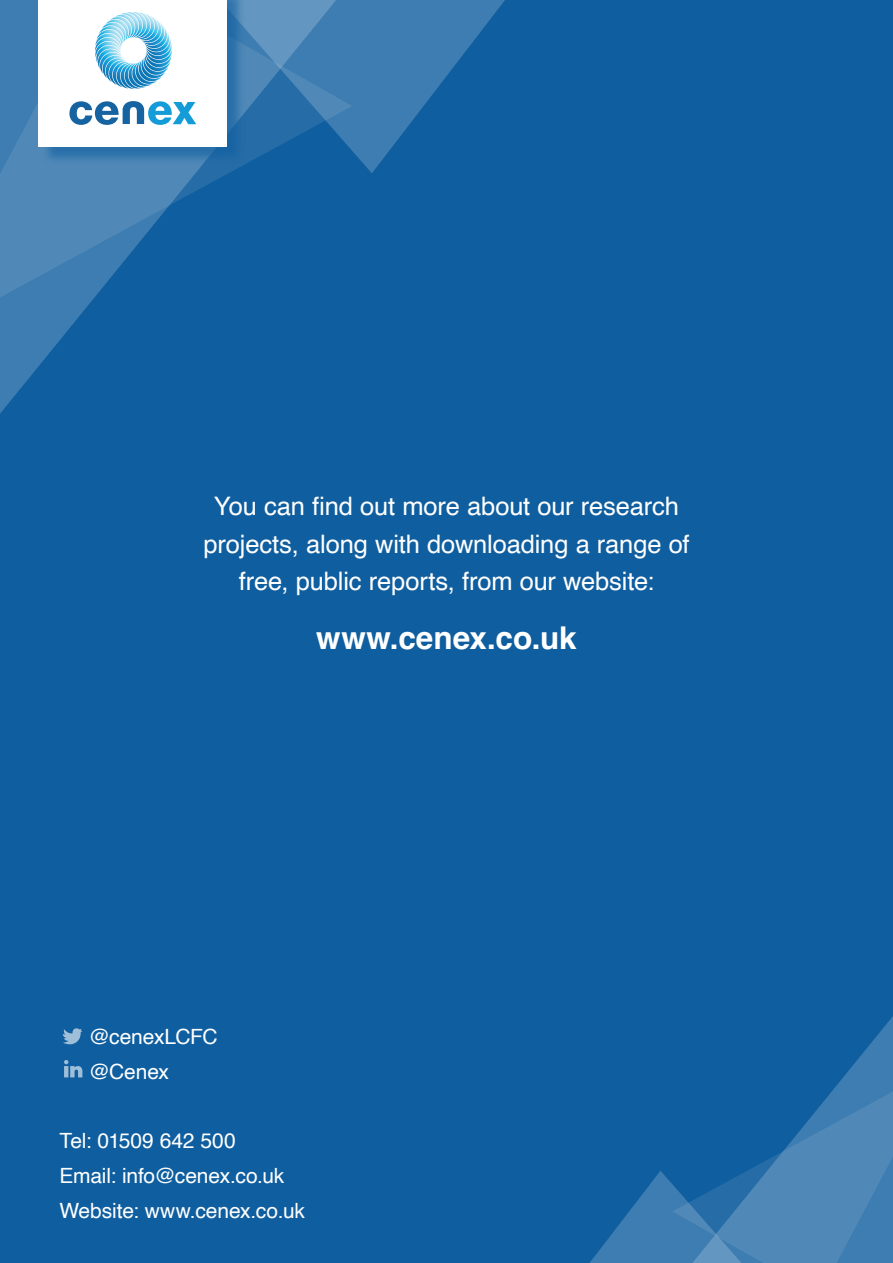
<style>
.page{position:relative;width:893px;height:1263px;background:#0f5e9f}
.page>*{position:absolute;margin:0;border:0;box-sizing:border-box;transform-origin:0 0}
.t1{font:700 31.5px "Helvetica";color:#fff}
.t2{font:25.5px/37.5px "Helvetica";letter-spacing:-.005em;color:#fff;text-align:center}
.t3{font:21px/34.8px "Helvetica";letter-spacing:-.005em;color:#fff}
</style>
<div class="page">
<svg style="left:0;top:347px;width:54px;height:67px"></svg>
<svg style="left:352px;top:0;width:153px;height:173px;fill:#3e7db1"></svg>
<svg style="left:0;top:0;width:352px;height:347px"></svg>
<svg style="left:853px;top:1016px;width:40px;height:49px"></svg>
<svg style="left:590px;top:1065px;width:303px;height:198px"></svg>
<div style="left:41px;top:0;width:205px;height:166px;background:#0f5e9f;opacity:.6"></div>
<div style="left:39px;top:0;width:188px;height:147px;background:#fff"></div>
<svg style="left:69px;top:101px;width:127px;height:24px"></svg>
<svg style="left:95px;top:12px;width:77px;height:77px"></svg>
<svg style="left:63px;top:1028px;width:19px;height:17px"></svg>
<svg style="left:64px;top:1060px;width:18px;height:17px"></svg>
<p class="t2" style="left:203px;top:488px;width:488px">You can find out more about our research projects, along with downloading a range of free, public reports, from our website:</p>
<p class="t1" style="left:316px;top:619px;width:262px">www.cenex.co.uk</p>
<p class="t3" style="left:89px;top:1020px;width:130px">@cenexLCFC @Cenex</p>
<p class="t3" style="left:60px;top:1124px;width:247px">Tel: 01509 642 500<br>Email: info@cenex.co.uk<br>Website: www.cenex.co.uk</p>
</div>
